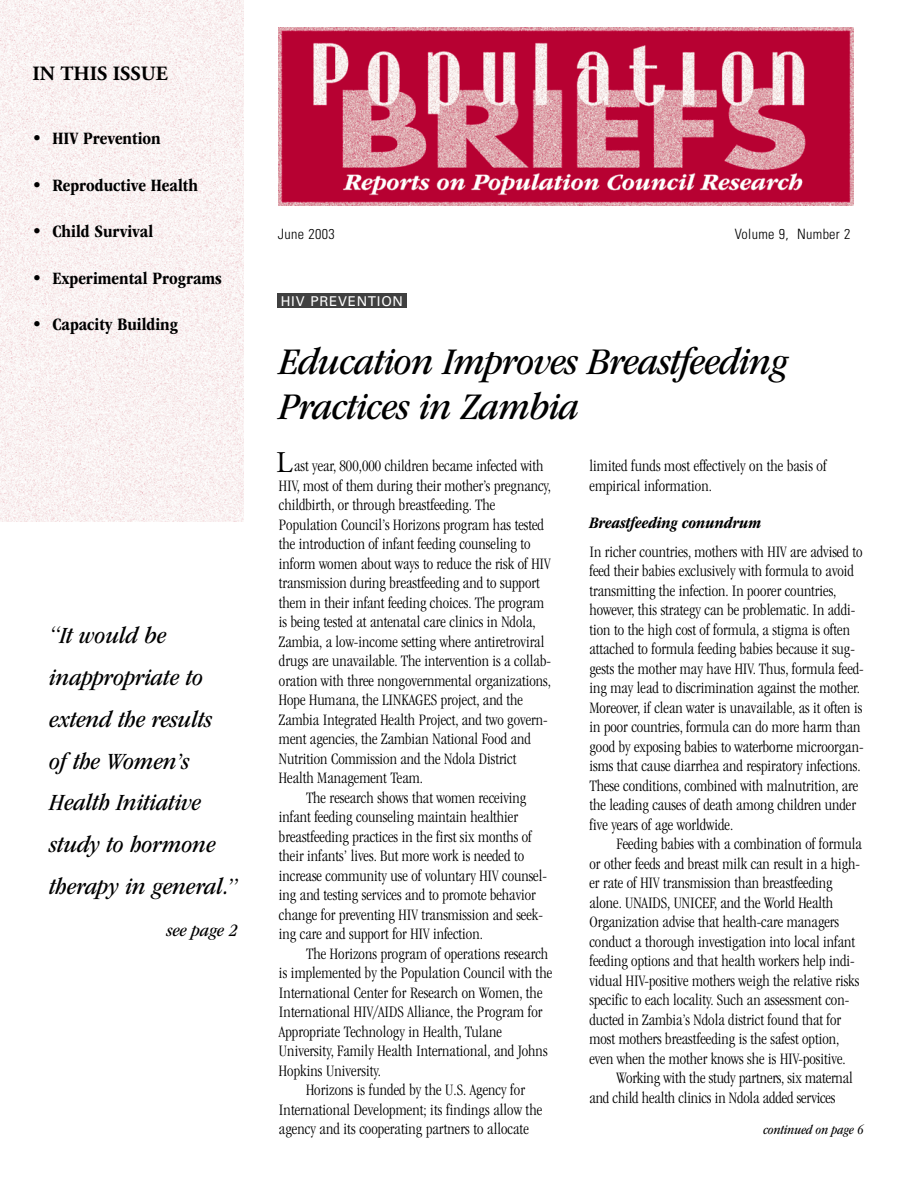
<style>
.page{position:relative;width:918px;height:1188px;background:#fff}
.page>*{position:absolute;margin:0;border:0;box-sizing:border-box;transform-origin:0 0}
.t1{font:39px/45px "ITC Garamond MM It 405 440";letter-spacing:-.015em;color:#000;scale:1.06 1}
.t2{font:30px "Adobe Garamond";color:#000}
.t3{font:24px/41.8px "ITC Garamond MM It 405 400";color:#000;scale:1.1 1}
.t4{font:700 20.25px "Adobe Garamond";color:#000}
.t5{font:18px "ITC Garamond MM 595 440";color:#000}
.t6{font:18px "ITC Garamond MM It 405 400";color:#000;scale:1.1 1}
.t7{font:16.5px/19.5px "ITC Garamond MM 300 400";color:#000}
.t8{font:16.5px "ITC Garamond MM It 595 400";color:#000}
.t9{font:300 condensed 14.25px "Univers";letter-spacing:.02em;color:#000}
.t10{font:13.5px "ITC Garamond MM It 405 400";color:#000}
.t11{font:13.5px "Univers";letter-spacing:.055em;color:#fff}
</style>
<div class="page">
<img style="left:0;top:0;width:244px;height:521px">
<img style="left:279px;top:27px;width:574px;height:179px">
<div style="left:278px;top:293px;width:129px;height:15px;background:#404040"></div>
<p class="t4" style="left:32px;top:65px;width:137px">IN THIS ISSUE</p>
<p class="t5" style="left:32px;top:131px;width:130px">• HIV Prevention</p>
<p class="t5" style="left:32px;top:178px;width:167px">• Reproductive Health</p>
<p class="t5" style="left:32px;top:224px;width:122px">• Child Survival</p>
<p class="t5" style="left:32px;top:271px;width:191px">• Experimental Programs</p>
<p class="t5" style="left:32px;top:317px;width:147px">• Capacity Building</p>
<h3 class="t3" style="left:50px;top:616px;width:173px">“It would be inappropriate to extend the results<br>of the Women’s<br>Health Initiative study to hormone therapy in general.”</h3>
<p class="t6" style="left:167px;top:923px;width:66px">see page 2</p>
<p class="t9" style="left:278px;top:229px;width:58px">June 2003</p>
<p class="t9" style="left:735px;top:229px;width:117px">Volume 9, Number 2</p>
<p class="t11" style="left:281px;top:296px;width:124px">HIV PREVENTION</p>
<h1 class="t1" style="left:279px;top:341px;width:482px">Education Improves Breastfeeding<br>Practices in Zambia</h1>
<h2 class="t2" style="left:276px;top:450px;width:18px">L</h2>
<p class="t7" style="left:279px;top:457px;width:274px;text-indent:15px">ast year, 800,000 children became infected with HIV, most of them during their mother’s pregnancy, childbirth, or through breastfeeding. The Population Council’s Horizons program has tested the introduction of infant feeding counseling to inform women about ways to reduce the risk of HIV transmission during breastfeeding and to support them in their infant feeding choices. The program is being tested at antenatal care clinics in Ndola, Zambia, a low-income setting where antiretroviral drugs are unavailable. The intervention is a collab&shy;oration with three nongovernmental organizations, Hope Humana, the LINKAGES project, and the Zambia Integrated Health Project, and two govern&shy;ment agencies, the Zambian National Food and Nutrition Commission and the Ndola District Health Management Team.</p>
<p class="t7" style="left:279px;top:789px;width:270px;text-indent:27px">The research shows that women receiving infant feeding counseling maintain healthier breastfeeding practices in the first six months of their infants’ lives. But more work is needed to increase community use of voluntary HIV counsel&shy;ing and testing services and to promote behavior change for preventing HIV transmission and seek&shy;ing care and support for HIV infection.</p>
<p class="t7" style="left:306px;top:945px;width:244px">The Horizons program of operations research</p>
<p class="t7" style="left:279px;top:964px;width:275px">is implemented by the Population Council with the</p>
<p class="t7" style="left:279px;top:984px;width:265px">International Center for Research on Women, the</p>
<p class="t7" style="left:279px;top:1003px;width:265px">International HIV/AIDS Alliance, the Program for</p>
<p class="t7" style="left:279px;top:1023px;width:224px">Appropriate Technology in Health, Tulane</p>
<p class="t7" style="left:279px;top:1042px;width:270px">University, Family Health International, and Johns</p>
<p class="t7" style="left:279px;top:1062px;width:104px">Hopkins University.</p>
<p class="t7" style="left:306px;top:1081px;width:220px">Horizons is funded by the U.S. Agency for</p>
<p class="t7" style="left:279px;top:1101px;width:265px">International Development; its findings allow the</p>
<p class="t7" style="left:279px;top:1120px;width:251px">agency and its cooperating partners to allocate</p>
<p class="t7" style="left:589px;top:457px;width:239px">limited funds most effectively on the basis of empirical information.</p>
<p class="t8" style="left:589px;top:517px;width:174px">Breastfeeding conundrum</p>
<p class="t7" style="left:589px;top:543px;width:276px">In richer countries, mothers with HIV are advised to feed their babies exclusively with formula to avoid transmitting the infection. In poorer countries, however, this strategy can be problematic. In addi&shy;tion to the high cost of formula, a stigma is often attached to formula feeding babies because it sug&shy;gests the mother may have HIV. Thus, formula feed&shy;ing may lead to discrimination against the mother.<br>Moreover, if clean water is unavailable, as it often is in poor countries, formula can do more harm than good by exposing babies to waterborne microorgan&shy;isms that cause diarrhea and respiratory infections.<br>These conditions, combined with malnutrition, are the leading causes of death among children under five years of age worldwide.</p>
<p class="t7" style="left:617px;top:835px;width:247px">Feeding babies with a combination of formula</p>
<p class="t7" style="left:590px;top:855px;width:272px">or other feeds and breast milk can result in a high-</p>
<p class="t7" style="left:590px;top:874px;width:245px">er rate of HIV transmission than breastfeeding</p>
<p class="t7" style="left:590px;top:894px;width:245px">alone. UNAIDS, UNICEF, and the World Health</p>
<p class="t7" style="left:590px;top:913px;width:251px">Organization advise that health-care managers</p>
<p class="t7" style="left:590px;top:933px;width:267px">conduct a thorough investigation into local infant</p>
<p class="t7" style="left:590px;top:952px;width:267px">feeding options and that health workers help indi-</p>
<p class="t7" style="left:590px;top:972px;width:271px">vidual HIV-positive mothers weigh the relative risks</p>
<p class="t7" style="left:590px;top:991px;width:261px">specific to each locality. Such an assessment con-</p>
<p class="t7" style="left:590px;top:1011px;width:253px">ducted in Zambia’s Ndola district found that for</p>
<p class="t7" style="left:590px;top:1030px;width:251px">most mothers breastfeeding is the safest option,</p>
<p class="t7" style="left:590px;top:1050px;width:258px">even when the mother knows she is HIV-positive.</p>
<p class="t7" style="left:617px;top:1069px;width:238px">Working with the study partners, six maternal</p>
<p class="t7" style="left:590px;top:1089px;width:248px">and child health clinics in Ndola added services</p>
<p class="t10" style="left:764px;top:1124px;width:102px">continued on page 6</p>
</div>
